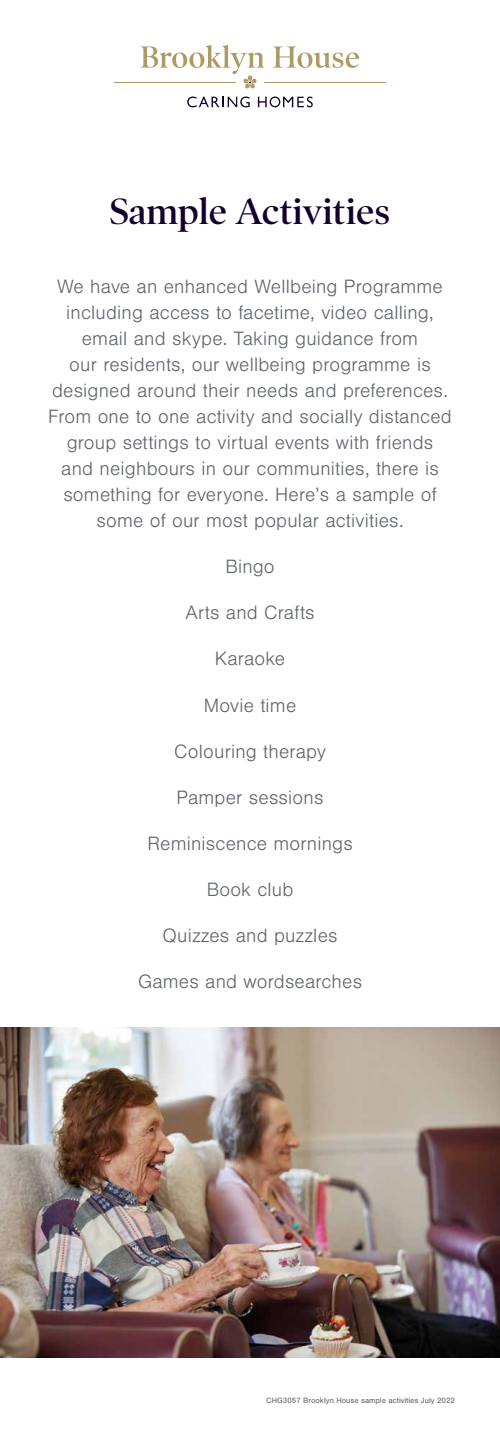
<style>
.page{position:relative;width:500px;height:1448px;background:#fff}
.page>*{position:absolute;margin:0;border:0;box-sizing:border-box;transform-origin:0 0}
.t1{font:600 37px "Poynter OS Disp";color:#13002c}
.t2{font:300 20px/26px "Nimbus San";letter-spacing:.01em;color:#60646d;text-align:center}
.t3{font:8px "Nimbus San";color:#60646d}
</style>
<div class="page">
<svg style="left:273px;top:46px;width:86px;height:22px"></svg>
<svg style="left:187px;top:97px;width:63px;height:10px"></svg>
<svg style="left:258px;top:97px;width:55px;height:10px"></svg>
<hr style="left:265px;top:82px;width:121px;height:1px;background:#ae9a64">
<hr style="left:114px;top:82px;width:121px;height:1px;background:#ae9a64">
<svg style="left:141px;top:45px;width:123px;height:44px"></svg>
<img style="left:0;top:1027px;width:500px;height:330px">
<h1 class="t1" style="left:110px;top:190px;width:282px">Sample Activities</h1>
<p class="t2" style="left:48px;top:274px;width:405px">We have an enhanced Wellbeing Programme including access to facetime, video calling, email and skype. Taking guidance from<br>our residents, our wellbeing programme is designed around their needs and preferences.<br>From one to one activity and socially distanced group settings to virtual events with friends<br>and neighbours in our communities, there is something for everyone. Here’s a sample of some of our most popular activities.</p>
<p class="t2" style="left:225px;top:554px;width:51px">Bingo</p>
<p class="t2" style="left:186px;top:600px;width:131px">Arts and Crafts</p>
<p class="t2" style="left:215px;top:646px;width:72px">Karaoke</p>
<p class="t2" style="left:204px;top:692px;width:94px">Movie time</p>
<p class="t2" style="left:174px;top:738px;width:153px">Colouring therapy</p>
<p class="t2" style="left:177px;top:784px;width:148px">Pamper sessions</p>
<p class="t2" style="left:147px;top:830px;width:207px">Reminiscence mornings</p>
<p class="t2" style="left:207px;top:876px;width:88px">Book club</p>
<p class="t2" style="left:163px;top:922px;width:177px">Quizzes and puzzles</p>
<p class="t2" style="left:138px;top:968px;width:226px">Games and wordsearches</p>
<p class="t3" style="left:266px;top:1396px;width:190px">CHG3057 Brooklyn House sample activities July 2022</p>
</div>
